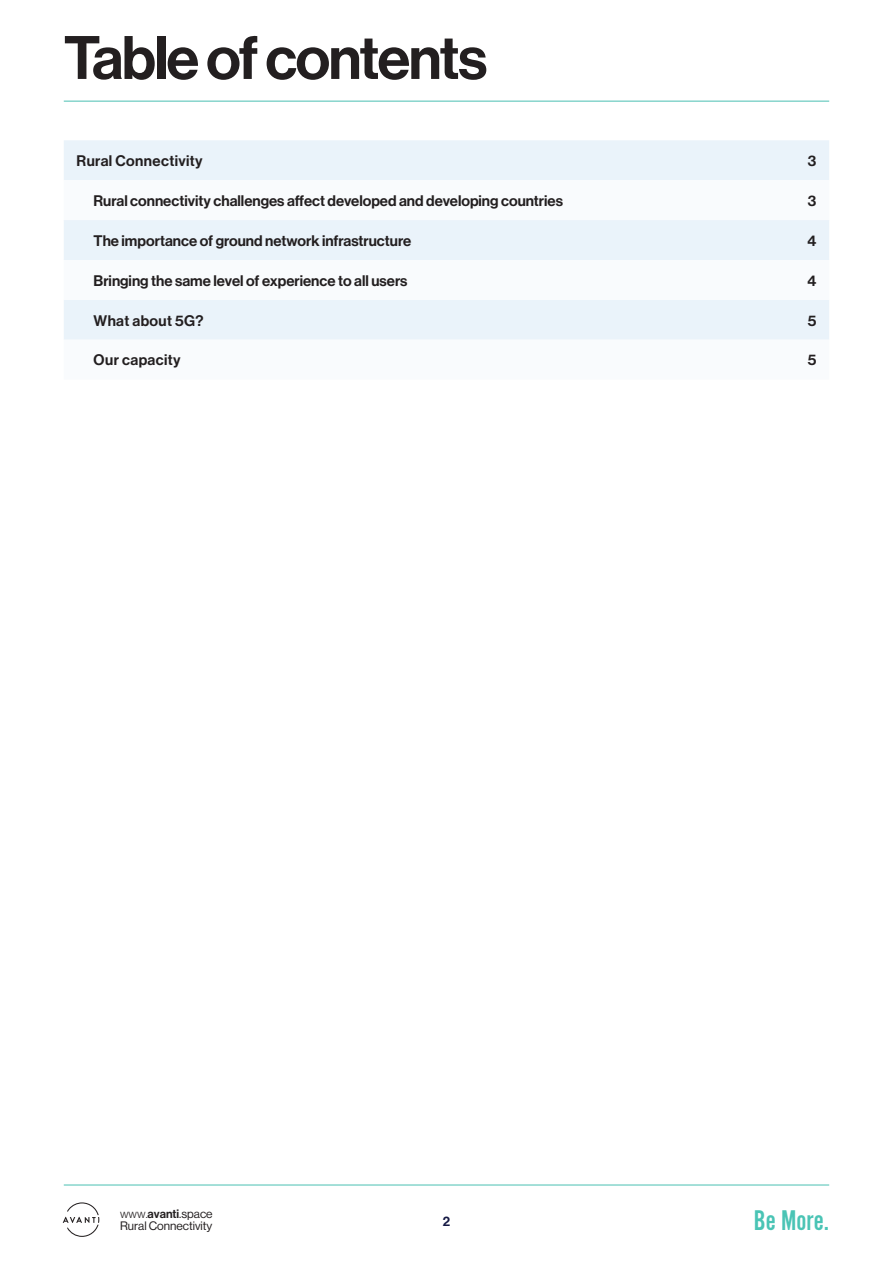
<style>
.page{position:relative;width:893px;height:1263px;background:#fff}
.page>*{position:absolute;margin:0;border:0;box-sizing:border-box;transform-origin:0 0}
.t1{font:60px "N Haas Grotesk DS Pro 65 Md";letter-spacing:-.025em;color:#231f20}
.t2{font:29.55px "Alternate Got No 2 D";color:#4ac4b5}
.t3{font:15px "N Haas Grotesk DS Pro 65 Md";color:#231f20}
.t4{font:15px "N Haas Grotesk DS Pro 65 Md";letter-spacing:.025em;color:#231f20}
.t5{font:15px "N Haas Grotesk DS Pro 65 Md";letter-spacing:.03em;color:#231f20}
.t6{font:13.5px "N Haas Grotesk DS Pro 65 Md";color:#151944}
.t7{font:12px "N Haas Grotesk DS Pro 55 Rg";color:#231f20}
.t8{font:12px "N Haas Grotesk DS Pro 65 Md";color:#231f20}
.s1{font-family:"N Haas Grotesk DS Pro 45 Lt"}
.s2{font-family:"N Haas Grotesk DS Pro 55 Rg"}
</style>
<div class="page">
<svg style="left:63px;top:1202px;width:36px;height:35px"></svg>
<hr style="left:64px;top:1184px;width:765px;height:1px;background:#4bc0b2">
<div style="left:64px;top:140px;width:765px;height:40px;background:#eaf3fa"></div>
<svg style="left:64px;top:220px;width:765px;height:120px;fill:#eaf3fa"></svg>
<hr style="left:64px;top:101px;width:765px;height:1px;background:#4bc0b2">
<h1 class="t1" style="left:64px;top:23px;width:425px">Table of contents</h1>
<p class="t4" style="left:77px;top:152px;width:128px">Rural Connectivity</p>
<p class="t3" style="left:808px;top:152px;width:10px">3</p>
<p class="t3" style="left:94px;top:192px;width:471px">Rural connectivity challenges affect developed and developing countries</p>
<p class="t3" style="left:808px;top:192px;width:10px">3</p>
<p class="t3" style="left:94px;top:232px;width:319px">The importance of ground network infrastructure</p>
<p class="t3" style="left:807px;top:232px;width:10px">4</p>
<p class="t3" style="left:94px;top:272px;width:315px">Bringing the same level of experience to all users</p>
<p class="t3" style="left:807px;top:272px;width:10px">4</p>
<p class="t4" style="left:94px;top:312px;width:111px">What about 5G?</p>
<p class="t3" style="left:808px;top:312px;width:10px">5</p>
<p class="t5" style="left:94px;top:351px;width:89px">Our capacity</p>
<p class="t3" style="left:808px;top:351px;width:10px">5</p>
<p class="t8" style="left:120px;top:1207px;width:94px"><span class="s1">www.</span>avanti<span class="s2">.space</span></p>
<p class="t7" style="left:120px;top:1219px;width:94px">Rural Connectivity</p>
<p class="t6" style="left:443px;top:1213px;width:9px">2</p>
<h2 class="t2" style="left:754px;top:1204px;width:77px">Be More.</h2>
</div>
